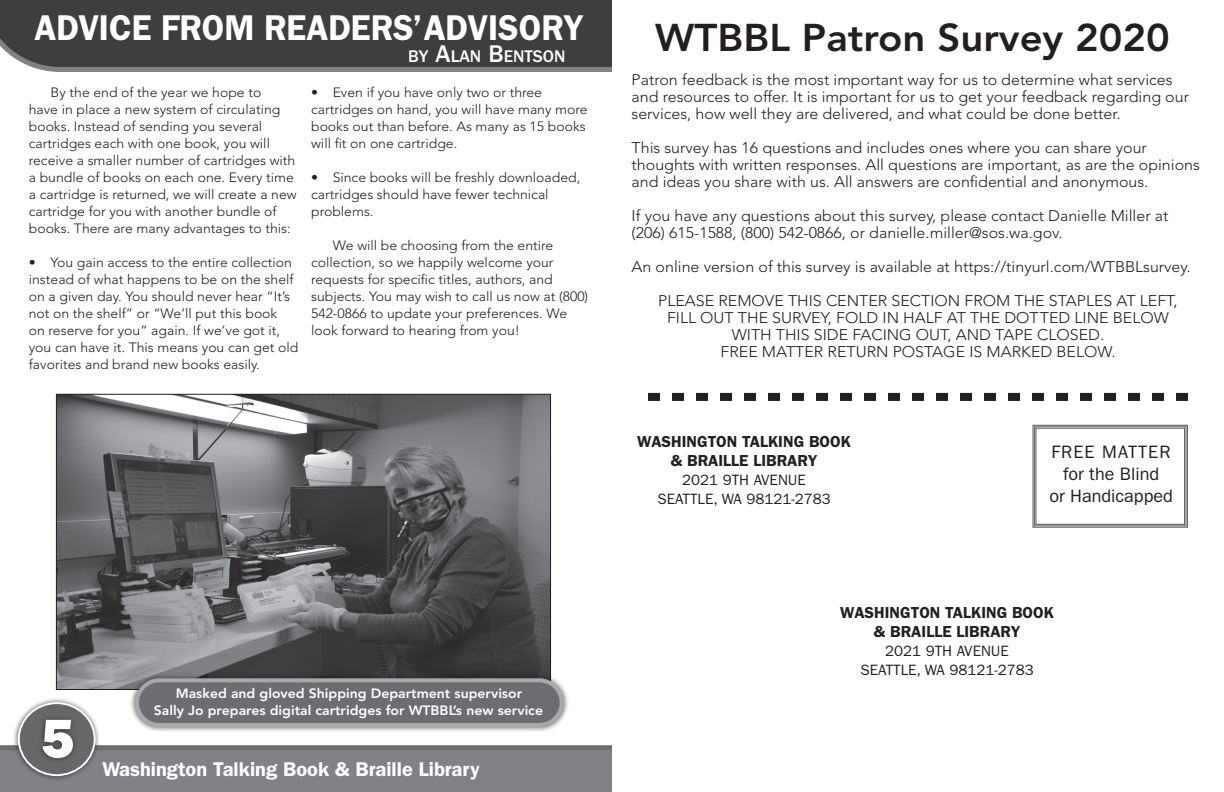
<style>
.page{position:relative;width:1224px;height:792px;background:#fff}
.page>*{position:absolute;margin:0;border:0;box-sizing:border-box;transform-origin:0 0}
.t1{font:55px "ITC Franklin Gothic Std Hvy";color:#fff}
.t2{font:800 38.4px "Avenir LT Std";color:#231f20;scale:1.04 1}
.t3{font:600 36px "ITC Franklin Gothic Std";color:#fff;scale:.95 1}
.t4{font:600 20px "ITC Franklin Gothic Std";color:#fff}
.t5{font:18px/22px "ITC Franklin Gothic Std";color:#231f20;text-align:center}
.t6{font:500 17.5px "ITC Franklin Gothic Std";color:#fff}
.t7{font:600 16px/19px "ITC Franklin Gothic Std";color:#231f20;text-align:center}
.t8{font:300 15.4px/17px "Avenir LT Std";color:#231f20;scale:1.04 1}
.t9{font:15px/19px "ITC Franklin Gothic Std";color:#231f20;text-align:center}
.t10{font:300 13.4px/17px "Avenir LT Std";color:#231f20;scale:1.04 1}
.t11{font:800 13.4px/16.8px "Avenir LT Std";color:#fff;text-align:center;scale:1.04 1}
.s1{font-size:25px}
</style>
<div class="page">
<svg style="left:0;top:0;width:612px;height:72px;background:#444445"></svg>
<svg style="left:0;top:745px;width:612px;height:47px;background:#7e8083"></svg>
<div style="left:12px;top:697px;width:89px;height:85px;background:#231f20;opacity:.75"></div>
<div style="left:19px;top:703px;width:76px;height:72px;background:#67676a;border-radius:50%"></div>
<div style="left:18px;top:702px;width:78px;height:74px;border:2px solid #fff;border-radius:50%"></div>
<div style="left:37px;top:714px;width:41px;height:50px;background:#231f20;opacity:.75"></div>
<svg style="left:648px;top:393px;width:540px;height:8px"></svg>
<svg style="left:1032px;top:424px;width:156px;height:104px"></svg>
<div style="left:1034px;top:426px;width:152px;height:100px;border:1px solid #67676a"></div>
<div style="left:1035px;top:428px;width:150px;height:97px;border:1px solid #67676a"></div>
<img style="left:58px;top:396px;width:491px;height:292px">
<div style="left:129px;top:673px;width:440px;height:60px;background:#231f20;opacity:.75"></div>
<div style="left:137px;top:680px;width:425px;height:45px;background:#6c6d70;border-radius:22px"></div>
<div style="left:135px;top:678px;width:429px;height:49px;border:4px solid #a8a9ad;border-radius:22px"></div>
<h3 class="t3" style="left:35px;top:6px;width:580px">ADVICE FROM READERS’ADVISORY</h3>
<h3 class="t6" style="left:408px;top:46px;width:159px">BY <span class="s1">A</span>LAN <span class="s1">B</span> ENTSON</h3>
<p class="t10" style="left:29px;top:84px;width:259px;text-indent:22px">By the end of the year we hope to<br>have in place a new system of circulating books. Instead of sending you several cartridges each with one book, you will receive a smaller number of cartridges with a bundle of books on each one. Every time a cartridge is returned, we will create a new cartridge for you with another bundle of books. There are many advantages to this:</p>
<p class="t10" style="left:29px;top:254px;width:261px">• You gain access to the entire collection instead of what happens to be on the shelf on a given day. You should never hear “It’s not on the shelf” or “We’ll put this book<br>on reserve for you” again. If we’ve got it, you can have it. This means you can get old favorites and brand new books easily.</p>
<p class="t10" style="left:311px;top:84px;width:267px">• Even if you have only two or three cartridges on hand, you will have many more books out than before. As many as 15 books will fit on one cartridge.</p>
<p class="t10" style="left:311px;top:169px;width:260px">• Since books will be freshly downloaded, cartridges should have fewer technical problems.</p>
<p class="t10" style="left:311px;top:237px;width:268px;text-indent:22px">We will be choosing from the entire collection, so we happily welcome your requests for specific titles, authors, and subjects. You may wish to call us now at (800)<br>542-0866 to update your preferences. We look forward to hearing from you!</p>
<h1 class="t1" style="left:42px;top:706px;width:35px">5</h1>
<p class="t11" style="left:154px;top:685px;width:376px">Masked and gloved Shipping Department supervisor<br>Sally Jo prepares digital cartridges for WTBBL’s new service</p>
<h3 class="t4" style="left:102px;top:758px;width:379px">Washington Talking Book &amp; Braille Library</h3>
<h2 class="t2" style="left:655px;top:15px;width:496px">WTBBL Patron Survey 2020</h2>
<p class="t8" style="left:632px;top:71px;width:537px">Patron feedback is the most important way for us to determine what services and resources to offer. It is important for us to get your feedback regarding our services, how well they are delivered, and what could be done better.</p>
<p class="t8" style="left:632px;top:139px;width:548px">This survey has 16 questions and includes ones where you can share your thoughts with written responses. All questions are important, as are the opinions and ideas you share with us. All answers are confidential and anonymous.</p>
<p class="t8" style="left:632px;top:207px;width:518px">If you have any questions about this survey, please contact Danielle Miller at (206) 615-1588, (800) 542-0866, or danielle.miller@sos.wa.gov.</p>
<p class="t8" style="left:632px;top:258px;width:539px">An online version of this survey is available at https://tinyurl.com/WTBBLsurvey.</p>
<p class="t8" style="left:658px;top:292px;width:501px;text-align:center">PLEASE REMOVE THIS CENTER SECTION FROM THE STAPLES AT LEFT, FILL OUT THE SURVEY, FOLD IN HALF AT THE DOTTED LINE BELOW WITH THIS SIDE FACING OUT, AND TAPE CLOSED.<br>FREE MATTER RETURN POSTAGE IS MARKED BELOW.</p>
<p class="t7" style="left:637px;top:433px;width:215px">WASHINGTON TALKING BOOK &amp; BRAILLE LIBRARY</p>
<p class="t9" style="left:658px;top:471px;width:175px">2021 9TH AVENUE<br>SEATTLE, WA 98121-2783</p>
<h3 class="t5" style="left:1049px;top:441px;width:125px">FREE MATTER for the Blind<br>or Handicapped</h3>
<p class="t7" style="left:840px;top:603px;width:215px">WASHINGTON TALKING BOOK &amp; BRAILLE LIBRARY</p>
<p class="t9" style="left:861px;top:641px;width:175px">2021 9TH AVENUE<br>SEATTLE, WA 98121-2783</p>
</div>
